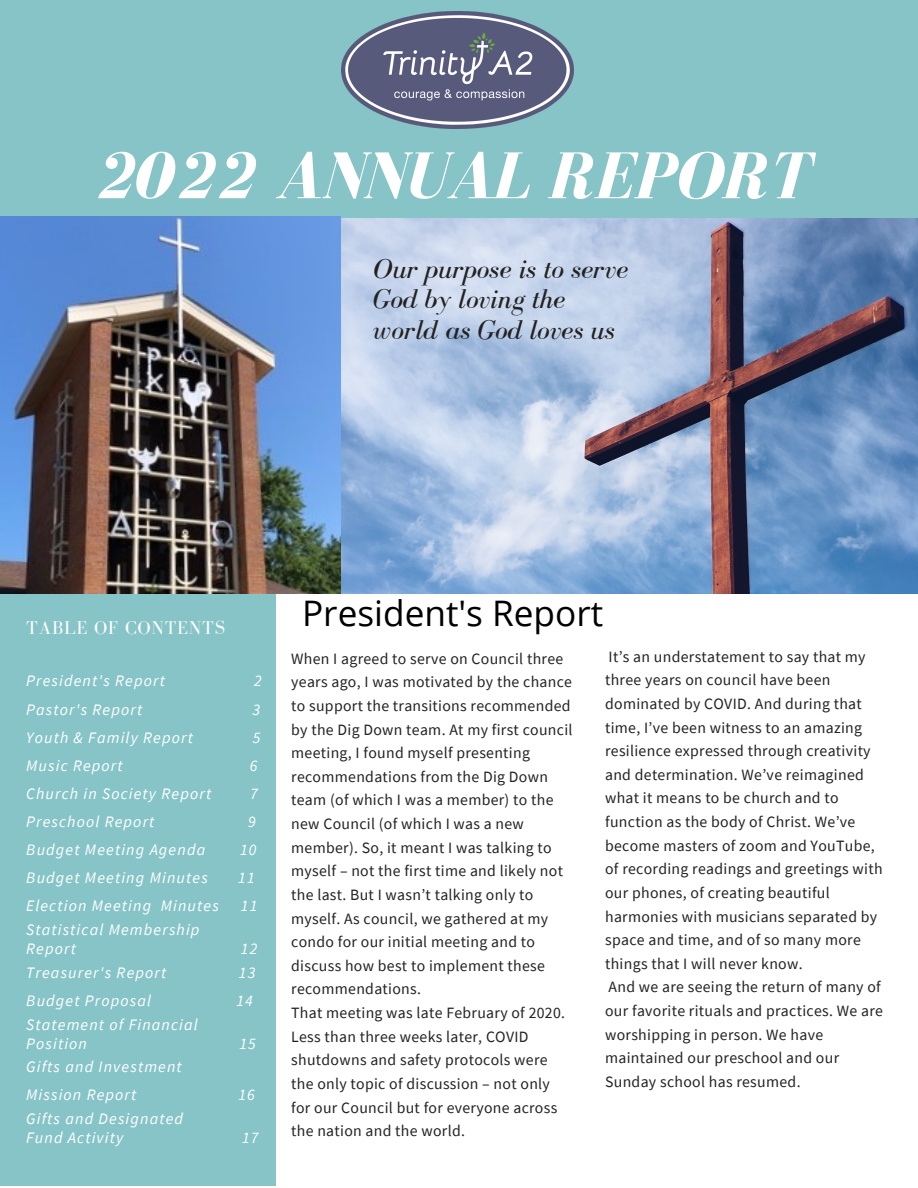
<style>
.page{position:relative;width:918px;height:1188px;background:#fff}
.page>*{position:absolute;margin:0;border:0;box-sizing:border-box;transform-origin:0 0}
.t1{font:italic 700 68.1px "Bodoni FLF";color:#fff}
.t2{font:35.25px "Open Sans";color:#000}
.t3{font:italic 28.05px/30.3px "Bodoni FLF";color:#222}
.t4{font:19.05px "Bodoni FLF";letter-spacing:.04em;color:#fff}
.t5{font:italic 16.05px/19.2px "Source Sans Pro";letter-spacing:.07em;color:#fff}
.t6{font:15.75px/23.7px "Source Sans Pro";letter-spacing:.02em;color:#222}
</style>
<div class="page">
<div style="left:0;top:594px;width:276px;height:592px;background:#87c4c8"></div>
<img style="left:0;top:217px;width:918px;height:376px">
<div style="left:0;top:0;width:918px;height:217px;background:#87c4c8"></div>
<img style="left:341px;top:12px;width:232px;height:117px">
<h1 class="t1" style="left:96px;top:139px;width:715px">2022 ANNUAL REPORT</h1>
<h3 class="t3" style="left:373px;top:253px;width:256px">Our purpose is to serve<br>God by loving the world as God loves us</h3>
<p class="t4" style="left:26px;top:618px;width:200px">TABLE OF CONTENTS</p>
<p class="t5" style="left:26px;top:671px;width:140px">President's Report</p>
<p class="t5" style="left:254px;top:671px;width:9px">2</p>
<p class="t5" style="left:26px;top:699px;width:118px">Pastor's Report</p>
<p class="t5" style="left:253px;top:699px;width:9px">3</p>
<p class="t5" style="left:26px;top:727px;width:168px">Youth &amp; Family Report</p>
<p class="t5" style="left:253px;top:727px;width:9px">5</p>
<p class="t5" style="left:26px;top:756px;width:98px">Music Report</p>
<p class="t5" style="left:250px;top:756px;width:9px">6</p>
<p class="t5" style="left:26px;top:784px;width:187px">Church in Society Report</p>
<p class="t5" style="left:250px;top:784px;width:9px">7</p>
<p class="t5" style="left:26px;top:812px;width:130px">Preschool Report</p>
<p class="t5" style="left:248px;top:812px;width:9px">9</p>
<p class="t5" style="left:26px;top:840px;width:181px">Budget Meeting Agenda</p>
<p class="t5" style="left:240px;top:840px;width:18px">10</p>
<p class="t5" style="left:26px;top:868px;width:183px">Budget Meeting Minutes</p>
<p class="t5" style="left:238px;top:868px;width:18px">11</p>
<p class="t5" style="left:26px;top:896px;width:194px">Election Meeting Minutes</p>
<p class="t5" style="left:241px;top:896px;width:18px">11</p>
<p class="t5" style="left:26px;top:920px;width:175px">Statistical Membership<br>Report</p>
<p class="t5" style="left:241px;top:939px;width:18px">12</p>
<p class="t5" style="left:26px;top:963px;width:142px">Treasurer's Report</p>
<p class="t5" style="left:239px;top:963px;width:18px">13</p>
<p class="t5" style="left:26px;top:991px;width:127px">Budget Proposal</p>
<p class="t5" style="left:236px;top:991px;width:18px">14</p>
<p class="t5" style="left:26px;top:1014px;width:173px">Statement of Financial<br>Position</p>
<p class="t5" style="left:239px;top:1033px;width:18px">15</p>
<p class="t5" style="left:26px;top:1053px;width:157px;line-height:28.2px">Gifts and Investment<br>Mission Report</p>
<p class="t5" style="left:26px;top:1109px;width:158px">Gifts and Designated<br>Fund Activity</p>
<p class="t5" style="left:238px;top:1085px;width:18px">16</p>
<p class="t5" style="left:242px;top:1128px;width:18px">17</p>
<h2 class="t2" style="left:302px;top:589px;width:303px">President's Report</h2>
<p class="t6" style="left:291px;top:646px;width:283px">When I agreed to serve on Council three years ago, I was motivated by the chance to support the transitions recommended by the Dig Down team. At my first council meeting, I found myself presenting recommendations from the Dig Down team (of which I was a member) to the new Council (of which I was a new member). So, it meant I was talking to myself – not the first time and likely not the last. But I wasn’t talking only to myself. As council, we gathered at my condo for our initial meeting and to discuss how best to implement these recommendations.<br>That meeting was late February of 2020.<br>Less than three weeks later, COVID shutdowns and safety protocols were the only topic of discussion – not only for our Council but for everyone across the nation and the world.</p>
<p class="t6" style="left:605px;top:644px;width:279px">It’s an understatement to say that my three years on council have been dominated by COVID. And during that time, I’ve been witness to an amazing resilience expressed through creativity and determination. We’ve reimagined what it means to be church and to function as the body of Christ. We’ve become masters of zoom and YouTube, of recording readings and greetings with our phones, of creating beautiful harmonies with musicians separated by space and time, and of so many more things that I will never know.<br>And we are seeing the return of many of our favorite rituals and practices. We are worshipping in person. We have maintained our preschool and our Sunday school has resumed.</p>
</div>
